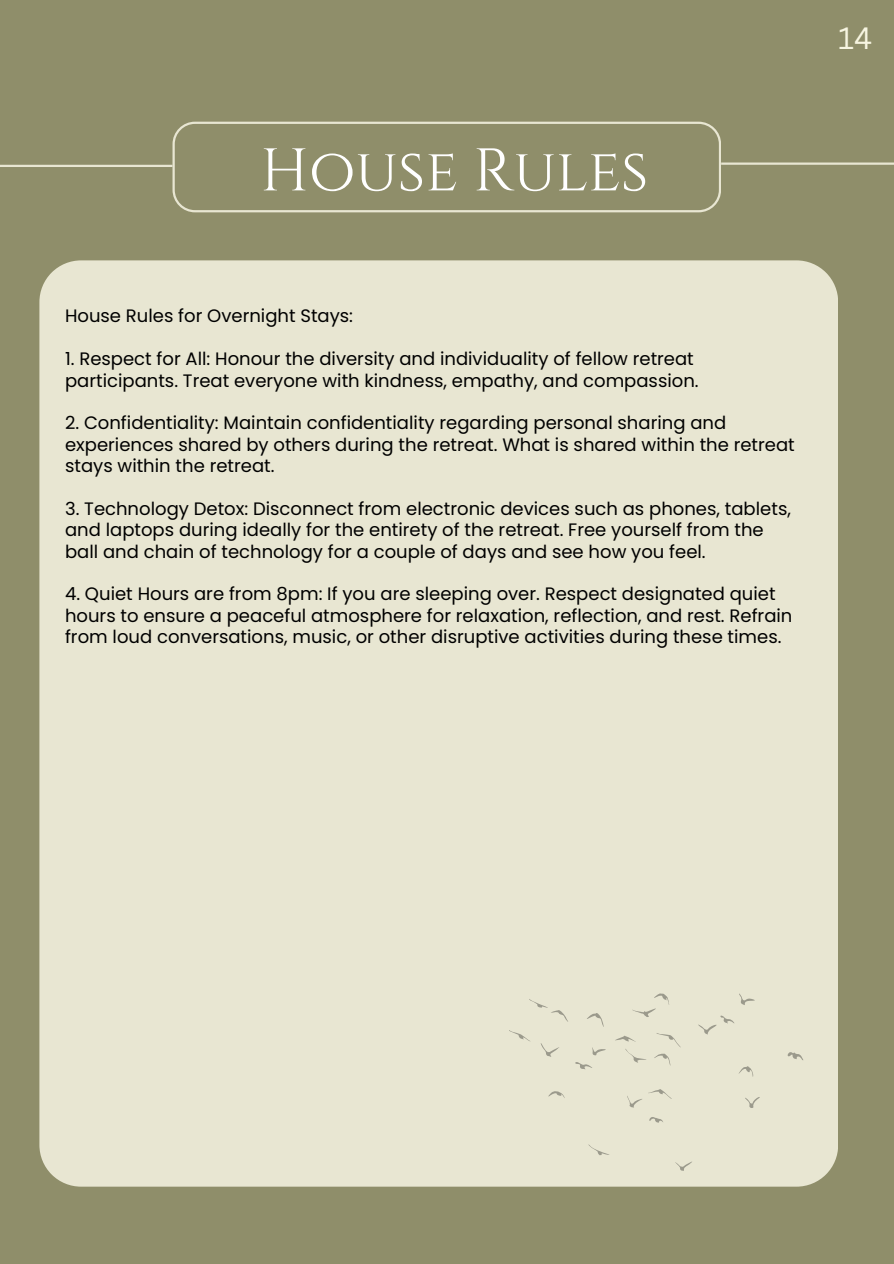
<style>
.page{position:relative;width:894px;height:1264px;background:#fff}
.page>*{position:absolute;margin:0;border:0;box-sizing:border-box;transform-origin:0 0}
.t1{font:60px "Cinzel";color:#fff}
.t2{font:30px "Canva Sans";color:#f7f5e1}
.t3{font:18px/21.3px "Poppins";color:#000}
</style>
<div class="page">
<div style="left:0;top:0;width:893px;height:1263px;background:#8f8e6a"></div>
<div style="left:39px;top:260px;width:798px;height:926px;background:#e8e6d2"></div>
<svg style="left:172px;top:122px;width:548px;height:90px"></svg>
<hr style="left:0;top:165px;width:172px;height:2px;background:#e8e6d2">
<hr style="left:721px;top:162px;width:172px;height:3px;background:#e8e6d2">
<svg style="left:738px;top:993px;width:17px;height:12px"></svg>
<svg style="left:648px;top:1116px;width:15px;height:6px"></svg>
<svg style="left:671px;top:1158px;width:21px;height:12px"></svg>
<svg style="left:653px;top:1032px;width:29px;height:35px"></svg>
<svg style="left:786px;top:1051px;width:17px;height:9px"></svg>
<svg style="left:743px;top:1096px;width:16px;height:12px"></svg>
<svg style="left:632px;top:991px;width:37px;height:26px"></svg>
<svg style="left:697px;top:1015px;width:37px;height:19px"></svg>
<svg style="left:737px;top:1066px;width:17px;height:10px"></svg>
<svg style="left:509px;top:1029px;width:22px;height:13px"></svg>
<svg style="left:585px;top:1011px;width:20px;height:18px"></svg>
<svg style="left:539px;top:1040px;width:20px;height:17px"></svg>
<svg style="left:590px;top:1044px;width:16px;height:11px"></svg>
<svg style="left:588px;top:1142px;width:22px;height:14px"></svg>
<svg style="left:547px;top:1089px;width:17px;height:9px"></svg>
<svg style="left:614px;top:1035px;width:32px;height:27px"></svg>
<svg style="left:625px;top:1088px;width:47px;height:19px"></svg>
<svg style="left:574px;top:1061px;width:19px;height:8px"></svg>
<svg style="left:528px;top:997px;width:40px;height:25px"></svg>
<p class="t1" style="left:260px;top:132px;width:389px">House Rules</p>
<h2 class="t2" style="left:837px;top:17px;width:36px">14</h2>
<h1 class="t3" style="left:65px;top:305px;width:289px">House Rules for Overnight Stays:</h1>
<p class="t3" style="left:65px;top:348px;width:635px">1. Respect for All: Honour the diversity and individuality of fellow retreat participants. Treat everyone with kindness, empathy, and compassion.</p>
<p class="t3" style="left:65px;top:412px;width:731px">2. Confidentiality: Maintain confidentiality regarding personal sharing and experiences shared by others during the retreat. What is shared within the retreat stays within the retreat.</p>
<p class="t3" style="left:65px;top:498px;width:727px">3. Technology Detox: Disconnect from electronic devices such as phones, tablets, and laptops during ideally for the entirety of the retreat. Free yourself from the ball and chain of technology for a couple of days and see how you feel.</p>
<p class="t3" style="left:65px;top:583px;width:728px">4. Quiet Hours are from 8pm: If you are sleeping over. Respect designated quiet hours to ensure a peaceful atmosphere for relaxation, reflection, and rest. Refrain from loud conversations, music, or other disruptive activities during these times.</p>
</div>
